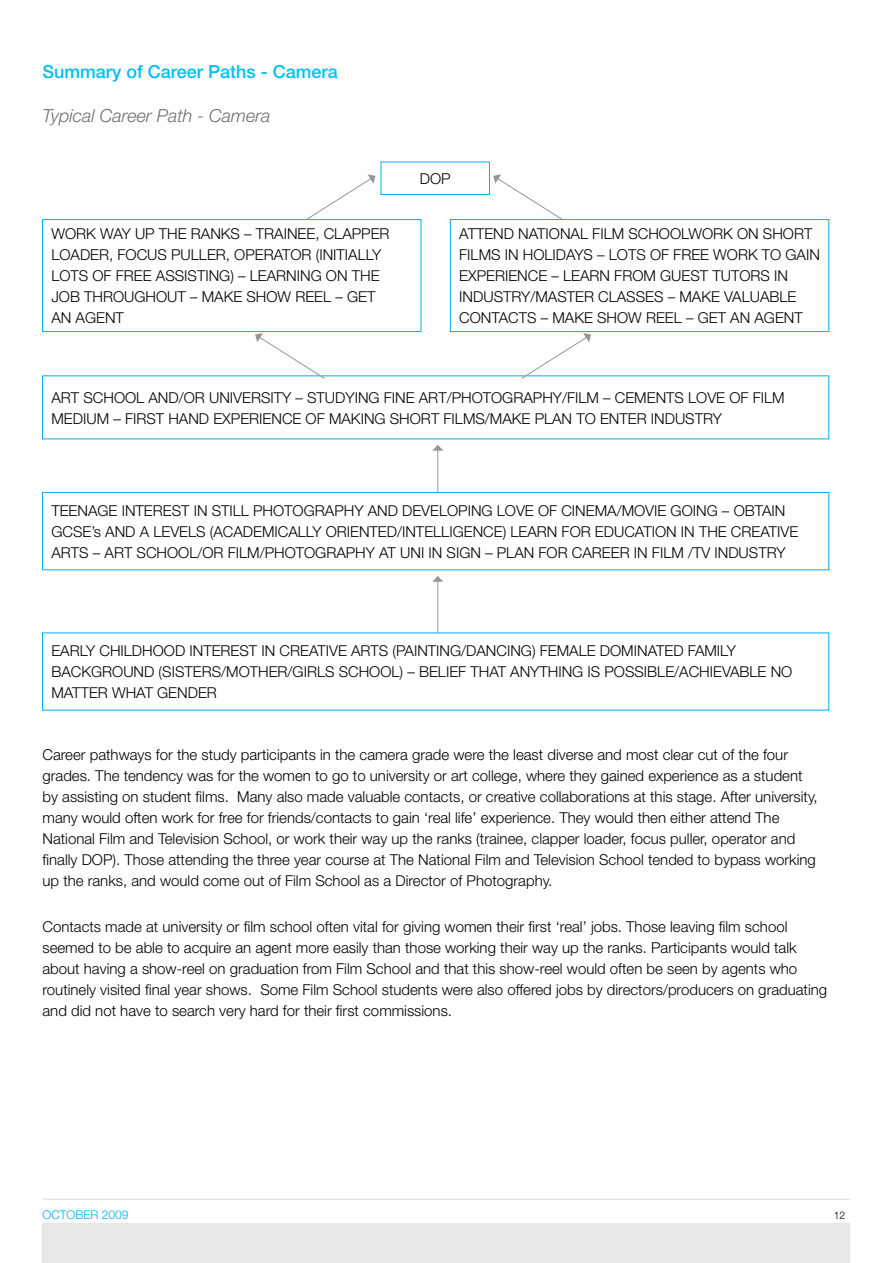
<style>
.page{position:relative;width:893px;height:1263px;background:#fff}
.page>*{position:absolute;margin:0;border:0;box-sizing:border-box;transform-origin:0 0}
.t1{font:500 18px "Helvetica Neue";color:#00c0f3}
.t2{font:italic 300 18px "Helvetica Neue";color:#6d6f71}
.t3{font:300 15px/21px "Helvetica Neue";color:#000}
.t4{font:300 12px "Helvetica Neue";color:#00aeef}
.t5{font:300 10.5px "Helvetica Neue";color:#000}
</style>
<div class="page">
<div style="left:43px;top:1224px;width:807px;height:39px;background:#e6e7e8"></div>
<hr style="left:43px;top:1198px;width:807px;height:2px;background:#e6e7e8">
<hr style="left:437px;top:581px;width:1px;height:60px;background:#939598">
<svg style="left:432px;top:576px;width:11px;height:6px"></svg>
<hr style="left:437px;top:450px;width:1px;height:60px;background:#939598">
<svg style="left:432px;top:445px;width:11px;height:6px"></svg>
<div style="left:42px;top:219px;width:379px;height:113px;border:1px solid #00aeef"></div>
<div style="left:43px;top:492px;width:786px;height:78px;background:#fff"></div>
<div style="left:42px;top:492px;width:787px;height:78px;border:1px solid #00aeef"></div>
<div style="left:450px;top:219px;width:379px;height:113px;border:1px solid #00aeef"></div>
<div style="left:381px;top:162px;width:109px;height:33px;border:1px solid #00aeef"></div>
<svg style="left:255px;top:333px;width:71px;height:46px"></svg>
<svg style="left:521px;top:333px;width:70px;height:46px"></svg>
<svg style="left:305px;top:174px;width:70px;height:47px"></svg>
<svg style="left:493px;top:174px;width:71px;height:47px"></svg>
<p class="t1" style="left:43px;top:61px;width:297px">Summary of Career Paths - Camera</p>
<p class="t2" style="left:43px;top:105px;width:230px">Typical Career Path - Camera</p>
<p class="t3" style="left:51px;top:223px;width:25px">Work</p>
<p class="t3" style="left:100px;top:223px;width:70px">way up the</p>
<p class="t3" style="left:191px;top:223px;width:11px">ranks</p>
<p class="t3" style="left:244px;top:223px;width:22px">– trainee</p>
<p class="t3" style="left:315px;top:223px;width:29px">, Clapper</p>
<p class="t3" style="left:51px;top:244px;width:11px">loader</p>
<p class="t3" style="left:109px;top:244px;width:28px">, Focus</p>
<p class="t3" style="left:171px;top:244px;width:10px">puller</p>
<p class="t3" style="left:226px;top:244px;width:19px">, operator</p>
<p class="t3" style="left:316px;top:244px;width:12px">(initiall</p>
<p class="t3" style="left:372px;top:244px;width:11px">y</p>
<p class="t3" style="left:51px;top:265px;width:10px">lots</p>
<p class="t3" style="left:93px;top:265px;width:33px">of free</p>
<p class="t3" style="left:156px;top:265px;width:10px">assisting</p>
<p class="t3" style="left:230px;top:265px;width:38px">) – Learning</p>
<p class="t3" style="left:326px;top:265px;width:37px">on the</p>
<p class="t3" style="left:51px;top:286px;width:11px">job</p>
<p class="t3" style="left:84px;top:286px;width:12px">throughout</p>
<p class="t3" style="left:190px;top:286px;width:23px">– make</p>
<p class="t3" style="left:246px;top:286px;width:13px">show</p>
<p class="t3" style="left:295px;top:286px;width:10px">reel</p>
<p class="t3" style="left:335px;top:286px;width:22px">– get</p>
<p class="t3" style="left:51px;top:307px;width:35px">an agent</p>
<p class="t3" style="left:420px;top:168px;width:32px">DOP</p>
<p class="t3" style="left:459px;top:223px;width:19px">Attend</p>
<p class="t3" style="left:518px;top:223px;width:10px">national</p>
<p class="t3" style="left:592px;top:223px;width:9px">film</p>
<p class="t3" style="left:628px;top:223px;width:12px">schoolwork</p>
<p class="t3" style="left:737px;top:223px;width:37px">on short</p>
<p class="t3" style="left:459px;top:244px;width:9px">films</p>
<p class="t3" style="left:505px;top:244px;width:28px">in holida</p>
<p class="t3" style="left:574px;top:244px;width:45px">ys – lots</p>
<p class="t3" style="left:650px;top:244px;width:33px">of free</p>
<p class="t3" style="left:713px;top:244px;width:13px">work</p>
<p class="t3" style="left:762px;top:244px;width:33px">to gain</p>
<p class="t3" style="left:459px;top:265px;width:28px">experience</p>
<p class="t3" style="left:551px;top:265px;width:22px">– learn</p>
<p class="t3" style="left:614px;top:265px;width:11px">from</p>
<p class="t3" style="left:660px;top:265px;width:11px">guest</p>
<p class="t3" style="left:712px;top:265px;width:11px">tutors</p>
<p class="t3" style="left:774px;top:265px;width:7px">in</p>
<p class="t3" style="left:459px;top:286px;width:10px">industr</p>
<p class="t3" style="left:521px;top:286px;width:25px">y/master</p>
<p class="t3" style="left:598px;top:286px;width:11px">classes</p>
<p class="t3" style="left:668px;top:286px;width:23px">– make</p>
<p class="t3" style="left:724px;top:286px;width:11px">valuable</p>
<p class="t3" style="left:459px;top:307px;width:11px">contacts</p>
<p class="t3" style="left:541px;top:307px;width:23px">– make</p>
<p class="t3" style="left:597px;top:307px;width:13px">show</p>
<p class="t3" style="left:646px;top:307px;width:10px">reel</p>
<p class="t3" style="left:686px;top:307px;width:22px">– get</p>
<p class="t3" style="left:730px;top:307px;width:35px">an agent</p>
<p class="t3" style="left:51px;top:387px;width:44px">Art school</p>
<p class="t3" style="left:148px;top:387px;width:11px">and</p>
<p class="t3" style="left:179px;top:387px;width:40px">/or universit</p>
<p class="t3" style="left:282px;top:387px;width:36px">y – stud</p>
<p class="t3" style="left:345px;top:387px;width:18px">ying</p>
<p class="t3" style="left:384px;top:387px;width:9px">fine</p>
<p class="t3" style="left:419px;top:387px;width:44px">art/photograph</p>
<p class="t3" style="left:553px;top:387px;width:83px">y/FILM – Cements</p>
<p class="t3" style="left:688px;top:387px;width:10px">love</p>
<p class="t3" style="left:729px;top:387px;width:32px">of film</p>
<p class="t3" style="left:51px;top:408px;width:11px">medium</p>
<p class="t3" style="left:113px;top:408px;width:21px">– first</p>
<p class="t3" style="left:168px;top:408px;width:11px">hand</p>
<p class="t3" style="left:213px;top:408px;width:28px">experience</p>
<p class="t3" style="left:306px;top:408px;width:34px">of making</p>
<p class="t3" style="left:390px;top:408px;width:11px">short</p>
<p class="t3" style="left:444px;top:408px;width:9px">films</p>
<p class="t3" style="left:485px;top:408px;width:16px">/make</p>
<p class="t3" style="left:535px;top:408px;width:10px">plan</p>
<p class="t3" style="left:576px;top:408px;width:34px">to enter</p>
<p class="t3" style="left:651px;top:408px;width:10px">industr</p>
<p class="t3" style="left:713px;top:408px;width:11px">y</p>
<p class="t3" style="left:51px;top:500px;width:80px">TEENAGE interest</p>
<p class="t3" style="left:194px;top:500px;width:27px">in still</p>
<p class="t3" style="left:253px;top:500px;width:11px">photograph</p>
<p class="t3" style="left:354px;top:500px;width:25px">y and</p>
<p class="t3" style="left:402px;top:500px;width:10px">developing</p>
<p class="t3" style="left:497px;top:500px;width:10px">love</p>
<p class="t3" style="left:538px;top:500px;width:34px">of cinema</p>
<p class="t3" style="left:617px;top:500px;width:65px">/MOVIE going</p>
<p class="t3" style="left:722px;top:500px;width:22px">– obtain</p>
<p class="t3" style="left:51px;top:521px;width:65px">GCSE’s and</p>
<p class="t3" style="left:140px;top:521px;width:24px">A levels</p>
<p class="t3" style="left:210px;top:521px;width:14px">(academicall</p>
<p class="t3" style="left:312px;top:521px;width:24px">y oriented</p>
<p class="t3" style="left:397px;top:521px;width:15px">/intelligence</p>
<p class="t3" style="left:503px;top:521px;width:27px">) Learn</p>
<p class="t3" style="left:562px;top:521px;width:11px">for</p>
<p class="t3" style="left:595px;top:521px;width:19px">Education</p>
<p class="t3" style="left:681px;top:521px;width:29px">in the</p>
<p class="t3" style="left:731px;top:521px;width:10px">creative</p>
<p class="t3" style="left:51px;top:542px;width:11px">arts</p>
<p class="t3" style="left:93px;top:542px;width:55px">– Art school</p>
<p class="t3" style="left:197px;top:542px;width:39px">/or film</p>
<p class="t3" style="left:260px;top:542px;width:16px">/photograph</p>
<p class="t3" style="left:366px;top:542px;width:43px">y at uni</p>
<p class="t3" style="left:428px;top:542px;width:28px">in sign</p>
<p class="t3" style="left:485px;top:542px;width:31px">– Plan</p>
<p class="t3" style="left:539px;top:542px;width:11px">for</p>
<p class="t3" style="left:572px;top:542px;width:11px">career</p>
<p class="t3" style="left:634px;top:542px;width:27px">in film</p>
<p class="t3" style="left:688px;top:542px;width:37px">/tv industr</p>
<p class="t3" style="left:776px;top:542px;width:11px">y</p>
<p class="t3" style="left:51px;top:640px;width:59px">Early childhood</p>
<p class="t3" style="left:189px;top:640px;width:10px">interest</p>
<p class="t3" style="left:261px;top:640px;width:28px">in creative</p>
<p class="t3" style="left:351px;top:640px;width:11px">arts</p>
<p class="t3" style="left:393px;top:640px;width:13px">(painting</p>
<p class="t3" style="left:461px;top:640px;width:35px">/DAncing</p>
<p class="t3" style="left:532px;top:640px;width:18px">) female</p>
<p class="t3" style="left:600px;top:640px;width:11px">dominated</p>
<p class="t3" style="left:688px;top:640px;width:9px">famil</p>
<p class="t3" style="left:727px;top:640px;width:11px">y</p>
<p class="t3" style="left:51px;top:661px;width:12px">background</p>
<p class="t3" style="left:159px;top:661px;width:13px">(sisters</p>
<p class="t3" style="left:221px;top:661px;width:16px">/mother</p>
<p class="t3" style="left:288px;top:661px;width:15px">/girls</p>
<p class="t3" style="left:339px;top:661px;width:12px">school</p>
<p class="t3" style="left:400px;top:661px;width:38px">) – Belief</p>
<p class="t3" style="left:470px;top:661px;width:10px">that</p>
<p class="t3" style="left:510px;top:661px;width:39px">an ything</p>
<p class="t3" style="left:588px;top:661px;width:27px">is possible</p>
<p class="t3" style="left:674px;top:661px;width:15px">/achievable</p>
<p class="t3" style="left:771px;top:661px;width:12px">no</p>
<p class="t3" style="left:51px;top:682px;width:11px">matter</p>
<p class="t3" style="left:112px;top:682px;width:12px">what</p>
<p class="t3" style="left:157px;top:682px;width:11px">gender</p>
<p class="t3" style="left:43px;top:744px;width:777px">Career pathways for the study participants in the camera grade were the least diverse and most clear cut of the four grades. The tendency was for the women to go to university or art college, where they gained experience as a student by assisting on student films. Many also made valuable contacts, or creative collaborations at this stage. After university, many would often work for free for friends/contacts to gain ‘real life’ experience. They would then either attend The National Film and Television School, or work their way up the ranks (trainee, clapper loader, focus puller, operator and finally DOP). Those attending the three year course at The National Film and Television School tended to bypass working up the ranks, and would come out of Film School as a Director of Photography.</p>
<p class="t3" style="left:43px;top:916px;width:786px">Contacts made at university or film school often vital for giving women their first ‘real’ jobs. Those leaving film school seemed to be able to acquire an agent more easily than those working their way up the ranks. Participants would talk about having a show-reel on graduation from Film School and that this show-reel would often be seen by agents who routinely visited final year shows. Some Film School students were also offered jobs by directors/producers on graduating and did not have to search very hard for their first commissions.</p>
<p class="t4" style="left:43px;top:1207px;width:18px">October</p>
<p class="t4" style="left:102px;top:1207px;width:28px">2009</p>
<p class="t5" style="left:834px;top:1209px;width:13px">12</p>
</div>
